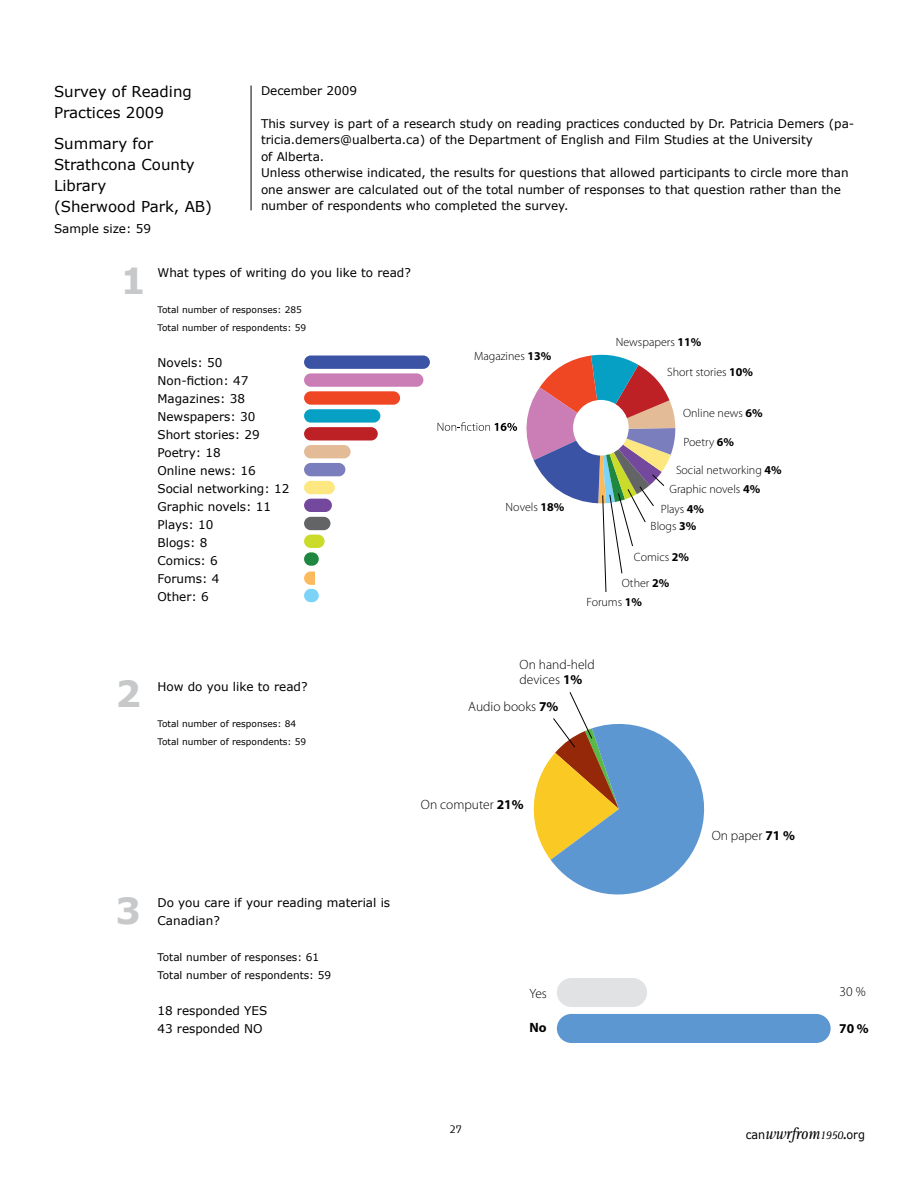
<style>
.page{position:relative;width:918px;height:1188px;background:#fff}
.page>*{position:absolute;margin:0;border:0;box-sizing:border-box;transform-origin:0 0}
.t1{font:700 36px "Verdana";color:#c6c8ca}
.t2{font:italic 16.8px "Rotis Serif";letter-spacing:-.025em;color:#000;scale:.93 1}
.t3{font:15px/21px "Verdana";color:#000}
.t4{font:300 13.5px/15px "Myriad Pro";color:#010101}
.t5{font:300 13.5px "Myriad Pro";color:#000}
.t6{font:700 13.5px "Myriad Pro";color:#000}
.t7{font:700 13.5px "Myriad";color:#010101}
.t8{font:12px/18px "Verdana";color:#000}
.t9{font:300 12px/19.4px "Myriad Pro";color:#010101}
.t10{font:300 12px "Fontana ND Aa SC";color:#000}
.t11{font:10.5px/18px "Verdana";color:#000}
.t12{font:9px/18px "Verdana";color:#000}
.s1{font-family:"Myriad";font-weight:700}
.s2{font-family:"Verdana";font-style:normal;font-size:12px}
.s3{font-size:12.3px}
</style>
<div class="page">
<hr style="left:251px;top:86px;width:1px;height:124px;background:#000">
<div style="left:557px;top:1014px;width:274px;height:29px;background:#5d97d1;border-radius:15px"></div>
<div style="left:557px;top:978px;width:90px;height:29px;background:#e1e2e3;border-radius:15px"></div>
<svg style="left:438px;top:354px;width:237px;height:238px"></svg>
<div style="left:573px;top:400px;width:56px;height:56px;background:#fff;border-radius:50%"></div>
<div style="left:304px;top:356px;width:126px;height:13px;background:#3a53a4;border-radius:7px"></div>
<div style="left:304px;top:373px;width:119px;height:14px;background:#cb7eb5;border-radius:7px"></div>
<div style="left:304px;top:391px;width:96px;height:14px;background:#ef4623;border-radius:7px"></div>
<div style="left:304px;top:409px;width:76px;height:14px;background:#06a0c5;border-radius:7px"></div>
<div style="left:304px;top:427px;width:74px;height:13px;background:#bd2025;border-radius:7px"></div>
<div style="left:304px;top:445px;width:47px;height:13px;background:#e3bb96;border-radius:7px"></div>
<div style="left:304px;top:463px;width:41px;height:13px;background:#7a7ebc;border-radius:7px"></div>
<div style="left:304px;top:481px;width:31px;height:13px;background:#fde780;border-radius:7px"></div>
<div style="left:304px;top:499px;width:28px;height:13px;background:#74489c;border-radius:7px"></div>
<div style="left:304px;top:517px;width:26px;height:13px;background:#636466;border-radius:7px"></div>
<div style="left:304px;top:535px;width:21px;height:13px;background:#cadb2a;border-radius:7px"></div>
<div style="left:304px;top:552px;width:15px;height:14px;background:#1f8740;border-radius:7px"></div>
<div style="left:304px;top:589px;width:15px;height:13px;background:#7bd3f7;border-radius:7px"></div>
<svg style="left:304px;top:571px;width:11px;height:14px"></svg>
<svg style="left:533px;top:692px;width:172px;height:203px"></svg>
<p class="t3" style="left:54px;top:81px;width:139px">Survey of Reading<br>Practices 2009</p>
<p class="t3" style="left:54px;top:133px;width:160px">Summary for<br>Strathcona County<br>Library<br>(Sherwood Park, AB)</p>
<p class="t8" style="left:54px;top:220px;width:99px">Sample size: 59</p>
<p class="t8" style="left:158px;top:263px;width:255px">What types of writing do you like to read?</p>
<p class="t12" style="left:158px;top:300px;width:150px">Total number of responses: 285<br>Total number of respondents: 59</p>
<p class="t8" style="left:158px;top:353px;width:133px">Novels: 50<br>Non-fiction: 47<br>Magazines: 38<br>Newspapers: 30<br>Short stories: 29<br>Poetry: 18<br>Online news: 16<br>Social networking: 12<br>Graphic novels: 11<br>Plays: 10<br>Blogs: 8<br>Comics: 6<br>Forums: 4<br>Other: 6</p>
<p class="t8" style="left:261px;top:81px;width:97px">December 2009</p>
<p class="t8" style="left:261px;top:115px;width:595px;line-height:16.5px">This survey is part of a research study on reading practices conducted by Dr. Patricia Demers (pa&shy;tricia.demers@ualberta.ca) of the Department of English and Film Studies at the University<br>of Alberta.<br>Unless otherwise indicated, the results for questions that allowed participants to circle more than one answer are calculated out of the total number of responses to that question rather than the number of respondents who completed the survey.</p>
<h1 class="t1" style="left:121px;top:258px;width:27px">1</h1>
<p class="t9" style="left:616px;top:332px;width:87px">Newspapers <span class="s1">11%</span></p>
<p class="t9" style="left:474px;top:346px;width:79px">Magazines <span class="s1">13%</span></p>
<p class="t9" style="left:667px;top:362px;width:87px">Short stories <span class="s1">10%</span></p>
<p class="t9" style="left:683px;top:403px;width:81px">Online news <span class="s1">6%</span></p>
<p class="t9" style="left:684px;top:432px;width:52px">Poetry <span class="s1">6%</span></p>
<p class="t9" style="left:670px;top:460px;width:114px;text-indent:6px">Social networking <span class="s1">4%<br></span>Graphic novels <span class="s1">4%</span></p>
<p class="t9" style="left:506px;top:498px;width:60px">Novels <span class="s1">18%</span></p>
<p class="t9" style="left:661px;top:500px;width:45px">Plays <span class="s1">4%</span></p>
<p class="t9" style="left:651px;top:516px;width:47px">Blogs <span class="s1">3%</span></p>
<p class="t9" style="left:634px;top:547px;width:57px">Comics <span class="s1">2%</span></p>
<p class="t9" style="left:622px;top:573px;width:49px">Other <span class="s1">2%</span></p>
<p class="t9" style="left:587px;top:592px;width:57px">Forums <span class="s1">1%</span></p>
<h1 class="t1" style="left:115px;top:671px;width:27px">2</h1>
<p class="t8" style="left:158px;top:677px;width:152px">How do you like to read?</p>
<p class="t12" style="left:158px;top:714px;width:150px">Total number of responses: 84<br>Total number of respondents: 59</p>
<p class="t4" style="left:520px;top:657px;width:77px">On hand-held devices <span class="s1">1%</span></p>
<p class="t4" style="left:468px;top:699px;width:92px">Audio books <span class="s1">7%</span></p>
<p class="t4" style="left:421px;top:797px;width:104px">On computer <span class="s1">21%</span></p>
<h1 class="t1" style="left:115px;top:888px;width:27px">3</h1>
<p class="t8" style="left:158px;top:893px;width:234px">Do you care if your reading material is<br>Canadian?</p>
<p class="t11" style="left:158px;top:948px;width:175px">Total number of responses: 61<br>Total number of respondents: 59</p>
<p class="t8" style="left:158px;top:1001px;width:111px">18 responded YES<br>43 responded NO</p>
<p class="t4" style="left:529px;top:986px;width:19px">Yes</p>
<p class="t7" style="left:529px;top:1021px;width:19px">No</p>
<p class="t10" style="left:450px;top:1123px;width:7px">27</p>
<p class="t4" style="left:712px;top:828px;width:85px">On paper <span class="s1">71 %</span></p>
<p class="t5" style="left:840px;top:983px;width:28px">30 %</p>
<p class="t6" style="left:839px;top:1019px;width:31px">70 %</p>
<h2 class="t2" style="left:746px;top:1124px;width:130px"><span class="s2">can</span>wwrfrom<span class="s3">1950</span>.<span class="s2">org</span></h2>
</div>
